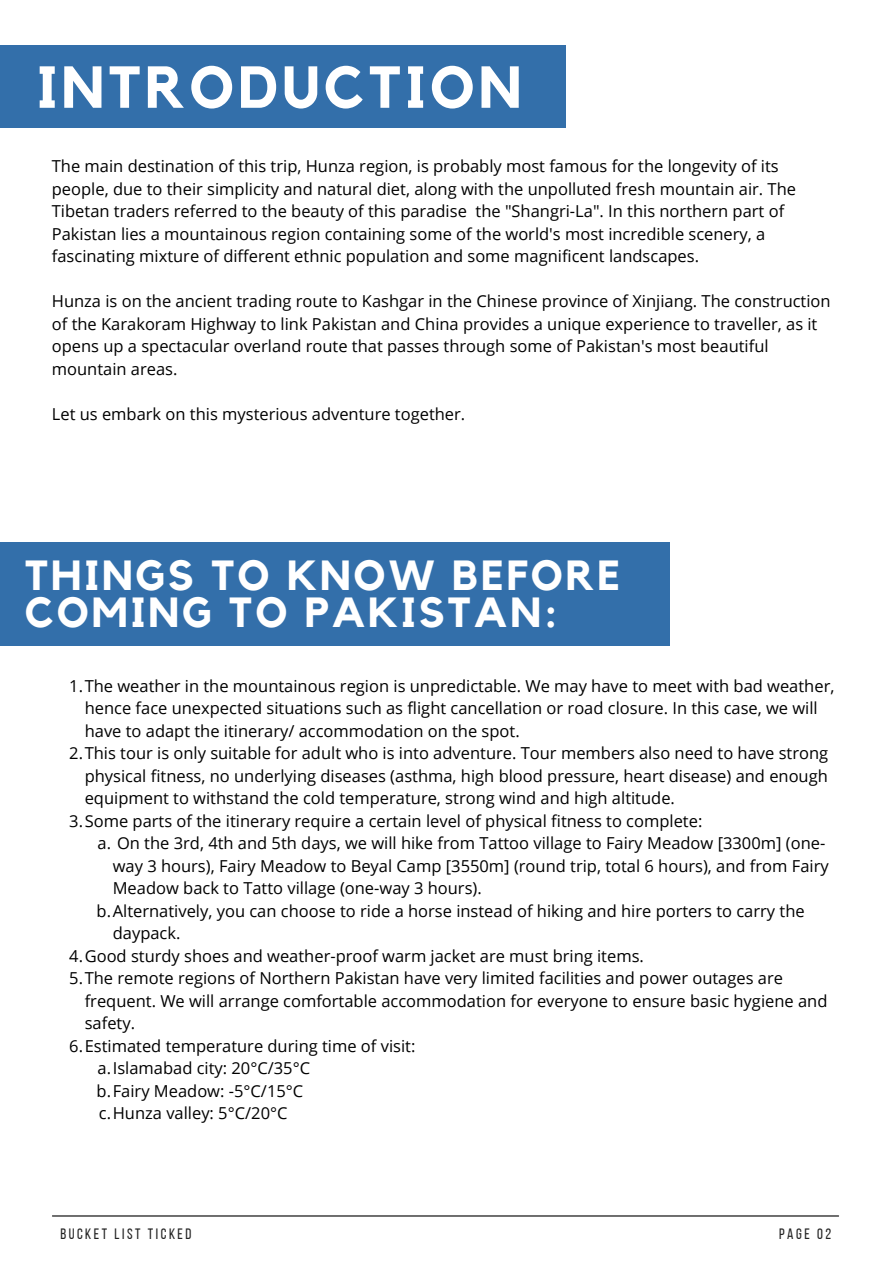
<style>
.page{position:relative;width:893px;height:1264px;background:#fff}
.page>*{position:absolute;margin:0;border:0;box-sizing:border-box;transform-origin:0 0}
.t1{font:700 58.5px "Kollektif";letter-spacing:.07em;color:#fff}
.t2{font:700 42px/37px "Kollektif";letter-spacing:.07em;color:#fff}
.t3{font:16.5px/22.5px "Open Sans";color:#000}
.t4{font:15px "Bebas Neue";letter-spacing:.17em;color:#222}
</style>
<div class="page">
<hr style="left:52px;top:1215px;width:786px;height:1px;background:#000">
<div style="left:0;top:46px;width:565px;height:82px;background:#336faa"></div>
<div style="left:0;top:542px;width:669px;height:103px;background:#336faa"></div>
<h1 class="t1" style="left:37px;top:60px;width:486px">INTRODUCTION</h1>
<p class="t3" style="left:52px;top:155px;width:745px">The main destination of this trip, Hunza region, is probably most famous for the longevity of its people, due to their simplicity and natural diet, along with the unpolluted fresh mountain air. The Tibetan traders referred to the beauty of this paradise the "Shangri-La". In this northern part of Pakistan lies a mountainous region containing some of the world's most incredible scenery, a fascinating mixture of different ethnic population and some magnificent landscapes.</p>
<p class="t3" style="left:52px;top:290px;width:780px">Hunza is on the ancient trading route to Kashgar in the Chinese province of Xinjiang. The construction of the Karakoram Highway to link Pakistan and China provides a unique experience to traveller, as it opens up a spectacular overland route that passes through some of Pakistan's most beautiful mountain areas.</p>
<p class="t3" style="left:52px;top:402px;width:415px">Let us embark on this mysterious adventure together.</p>
<h2 class="t2" style="left:25px;top:558px;width:597px">THINGS TO KNOW BEFORE<br>COMING TO PAKISTAN:</h2>
<p class="t3" style="left:69px;top:674px;width:766px">1.The weather in the mountainous region is unpredictable. We may have to meet with bad weather,</p>
<p class="t3" style="left:85px;top:696px;width:734px">hence face unexpected situations such as flight cancellation or road closure. In this case, we will</p>
<p class="t3" style="left:85px;top:719px;width:436px">have to adapt the itinerary/ accommodation on the spot.</p>
<p class="t3" style="left:69px;top:741px;width:760px">2.This tour is only suitable for adult who is into adventure. Tour members also need to have strong</p>
<p class="t3" style="left:85px;top:764px;width:744px">physical fitness, no underlying diseases (asthma, high blood pressure, heart disease) and enough</p>
<p class="t3" style="left:85px;top:786px;width:591px">equipment to withstand the cold temperature, strong wind and high altitude.</p>
<p class="t3" style="left:69px;top:809px;width:634px">3.Some parts of the itinerary require a certain level of physical fitness to complete:</p>
<p class="t3" style="left:98px;top:831px;width:729px">a. On the 3rd, 4th and 5th days, we will hike from Tattoo village to Fairy Meadow [3300m] (one-</p>
<p class="t3" style="left:113px;top:854px;width:717px">way 3 hours), Fairy Meadow to Beyal Camp [3550m] (round trip, total 6 hours), and from Fairy</p>
<p class="t3" style="left:113px;top:876px;width:370px">Meadow back to Tatto village (one-way 3 hours).</p>
<p class="t3" style="left:97px;top:899px;width:709px">b.Alternatively, you can choose to ride a horse instead of hiking and hire porters to carry the</p>
<p class="t3" style="left:113px;top:921px;width:69px">daypack.</p>
<p class="t3" style="left:69px;top:944px;width:576px">4.Good sturdy shoes and weather-proof warm jacket are must bring items.</p>
<p class="t3" style="left:69px;top:966px;width:715px">5.The remote regions of Northern Pakistan have very limited facilities and power outages are</p>
<p class="t3" style="left:85px;top:989px;width:744px">frequent. We will arrange comfortable accommodation for everyone to ensure basic hygiene and</p>
<p class="t3" style="left:85px;top:1011px;width:52px">safety.</p>
<p class="t3" style="left:69px;top:1034px;width:347px">6.Estimated temperature during time of visit:</p>
<p class="t3" style="left:98px;top:1056px;width:214px">a.Islamabad city: 20°C/35°C</p>
<p class="t3" style="left:97px;top:1079px;width:208px">b.Fairy Meadow: -5°C/15°C</p>
<p class="t3" style="left:99px;top:1101px;width:190px">c.Hunza valley: 5°C/20°C</p>
<p class="t4" style="left:60px;top:1227px;width:133px">BUCKET LIST TICKED</p>
<p class="t4" style="left:779px;top:1227px;width:54px">PAGE 02</p>
</div>
